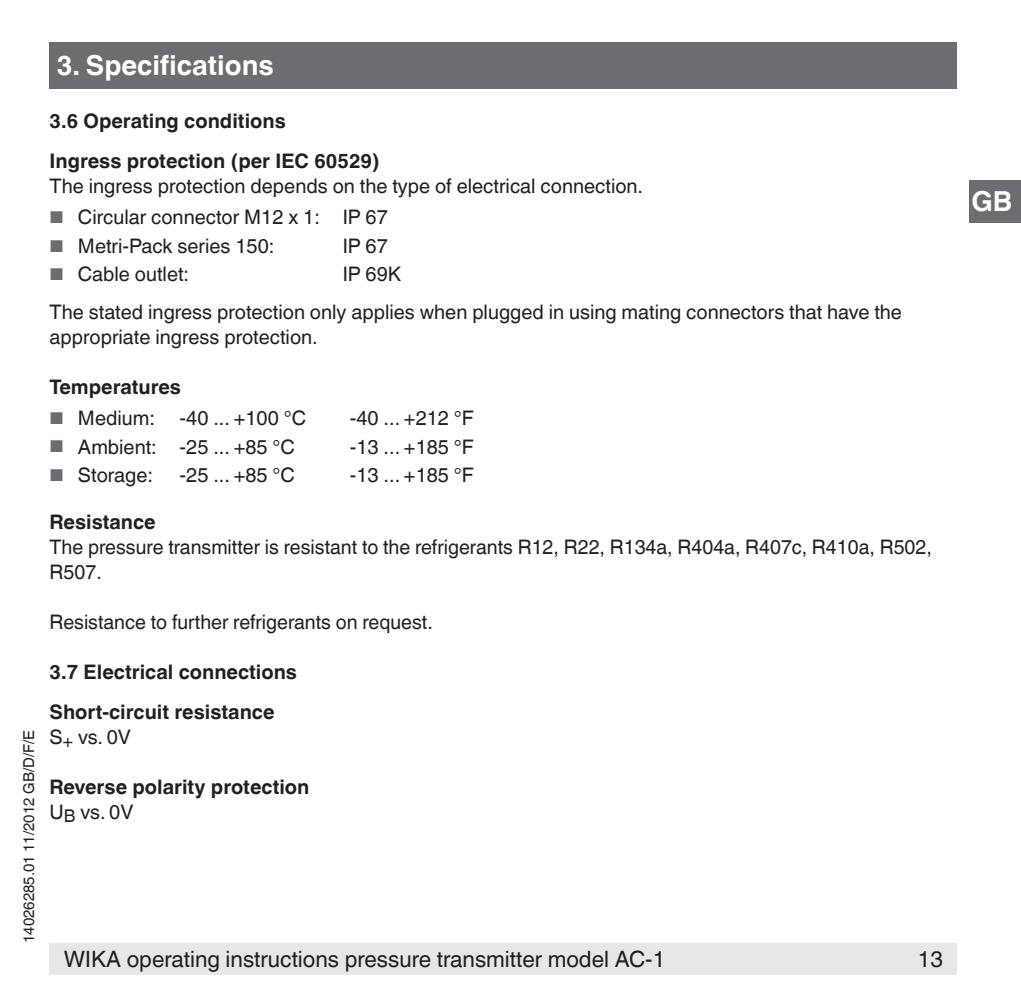
<style>
.page{position:relative;width:1021px;height:1007px;background:#fff}
.page>*{position:absolute;margin:0;border:0;box-sizing:border-box;transform-origin:0 0}
.t1{font:700 27.5px "Helvetica World";color:#fff}
.t2{font:22.5px "Helvetica World";color:#231f20}
.t3{font:20px/37px "Helvetica World";color:#231f20}
.t4{font:700 20px/40px "Helvetica World";color:#231f20}
.t5{font:15px "Helvetica World";color:#231f20}
.s1{font-size:17px;color:#6c6d70}
.s2{font-weight:400}
</style>
<div class="page">
<div style="left:50px;top:943px;width:907px;height:31px;background:#e6e7e9"></div>
<div style="left:50px;top:43px;width:907px;height:46px;background:#6c6d70"></div>
<div style="left:969px;top:180px;width:51px;height:42px;background:#6c6d70"></div>
<p class="t5" style="left:20px;top:943px;width:214px;rotate:-90deg">14026285.01 11/2012 GB/D/F/E</p>
<h1 class="t1" style="left:57px;top:50px;width:219px">3. Specifications</h1>
<p class="t4" style="left:50px;top:101px;width:331px">3.6 Operating conditions<br>Ingress protection (per IEC 60529)</p>
<p class="t3" style="left:50px;top:167px;width:595px">The ingress protection depends on the type of electrical connection.</p>
<p class="t3" style="left:50px;top:199px;width:340px"><span class="s1">■</span> Circular connector M12 x 1: IP 67</p>
<p class="t3" style="left:50px;top:227px;width:226px"><span class="s1">■</span> Metri-Pack series 150:</p>
<p class="t3" style="left:343px;top:227px;width:47px">IP 67</p>
<p class="t3" style="left:50px;top:256px;width:141px"><span class="s1">■</span> Cable outlet:</p>
<p class="t3" style="left:50px;top:256px;width:853px;text-indent:293px">IP 69K<br>The stated ingress protection only applies when plugged in using mating connectors that have the</p>
<p class="t3" style="left:50px;top:318px;width:270px">appropriate ingress protection.</p>
<p class="t4" style="left:50px;top:366px;width:133px">Temperatures</p>
<p class="t3" style="left:50px;top:399px;width:258px"><span class="s1">■</span> Medium: -40 ... +100 °C</p>
<p class="t3" style="left:350px;top:399px;width:126px">-40 ... +212 °F</p>
<p class="t3" style="left:50px;top:428px;width:247px"><span class="s1">■</span> Ambient: -25 ... +85 °C</p>
<p class="t3" style="left:350px;top:428px;width:126px">-13 ... +185 °F</p>
<p class="t3" style="left:50px;top:456px;width:105px"><span class="s1">■</span> Storage:</p>
<p class="t3" style="left:180px;top:456px;width:117px">-25 ... +85 °C</p>
<p class="t3" style="left:350px;top:456px;width:126px">-13 ... +185 °F</p>
<p class="t4" style="left:50px;top:502px;width:108px">Resistance</p>
<p class="t3" style="left:50px;top:535px;width:883px;line-height:25px">The pressure transmitter is resistant to the refrigerants R12, R22, R134a, R404a, R407c, R410a, R502,<br>R507.</p>
<p class="t3" style="left:50px;top:604px;width:385px">Resistance to further refrigerants on request.</p>
<p class="t4" style="left:50px;top:652px;width:249px">3.7 Electrical connections<br>Short-circuit resistance</p>
<p class="t3" style="left:50px;top:719px;width:83px">S<sub>+</sub> vs. 0V</p>
<p class="t4" style="left:50px;top:775px;width:261px;line-height:25px">Reverse polarity protection<br><span class="s2">U</span><sub>B</sub> <span class="s2">vs. 0V</span></p>
<p class="t2" style="left:64px;top:946px;width:603px">WIKA operating instructions pressure transmitter model AC-1</p>
<p class="t2" style="left:917px;top:946px;width:27px">13</p>
<h1 class="t1" style="left:971px;top:185px;width:42px">GB</h1>
</div>
